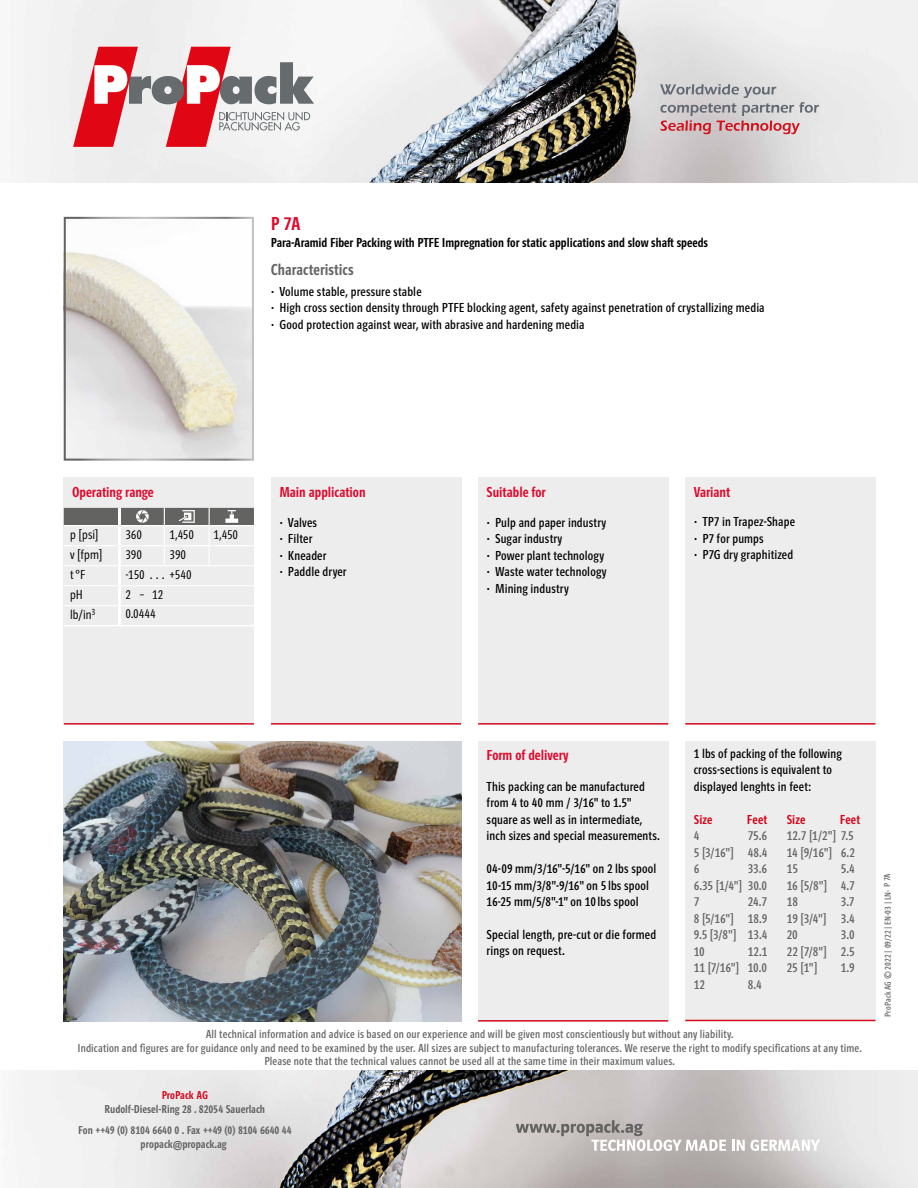
<style>
.page{position:relative;width:918px;height:1188px;background:#fff}
.page>*{position:absolute;margin:0;border:0;box-sizing:border-box;transform-origin:0 0}
.t1{font:19.5px "Polo Eng R Krftg";color:#de082c}
.t2{font:16.5px "Polo Eng R Krftg";letter-spacing:.005em;color:#636362}
.t3{font:15px "Polo Eng R Krftg";color:#de082c}
.t4{font:13.5px/16.5px "Polo Eng R Buch";letter-spacing:.01em;color:#000}
.t5{font:13.5px/16.5px "Polo Eng R Buch";letter-spacing:.01em;color:#636362;text-align:justify}
.t6{font:13.5px "Polo Eng R Krftg";color:#000}
.t7{font:13.5px/20px "Polo Eng R Leicht";letter-spacing:.01em;color:#000}
.t8{font:13.5px "Polo Eng R Krftg";letter-spacing:.015em;color:#d2081d}
.t9{font:12px/13.5px "Polo Eng R Buch";letter-spacing:.015em;color:#636362;text-align:center}
.t10{font:11.85px/20.5px "Polo Eng R Krftg";letter-spacing:.005em;color:#636362;text-align:center}
.t11{font:11.85px "Polo Eng R Krftg";letter-spacing:.005em;color:#d2081d}
.t12{font:9px "Polo Eng R Buch";letter-spacing:.02em;color:#636362}
.s1{font-family:"Helvetica Neue";font-weight:500}
</style>
<div class="page">
<div style="left:64px;top:477px;width:190px;height:246px;background:#ededed"></div>
<div style="left:271px;top:477px;width:190px;height:246px;background:#ededed"></div>
<div style="left:478px;top:477px;width:190px;height:246px;background:#ededed"></div>
<div style="left:478px;top:742px;width:190px;height:278px;background:#ededed"></div>
<hr style="left:64px;top:723px;width:190px;height:2px;background:#d2081d">
<hr style="left:478px;top:723px;width:190px;height:2px;background:#d2081d">
<hr style="left:478px;top:1020px;width:190px;height:2px;background:#d2081d">
<hr style="left:271px;top:723px;width:190px;height:2px;background:#d2081d">
<div style="left:685px;top:741px;width:190px;height:278px;background:#ededed"></div>
<hr style="left:685px;top:1020px;width:190px;height:1px;background:#d2081d">
<svg style="left:64px;top:508px;width:190px;height:118px"></svg>
<img style="left:21px;top:0;width:897px;height:183px">
<svg style="left:660px;top:84px;width:159px;height:50px;background:#c8b9bc"></svg>
<svg style="left:73px;top:47px;width:241px;height:100px"></svg>
<img style="left:21px;top:1070px;width:897px;height:118px">
<svg style="left:516px;top:1120px;width:210px;height:31px;background:#bdbab7"></svg>
<svg style="left:732px;top:1140px;width:88px;height:11px"></svg>
<div style="left:685px;top:477px;width:190px;height:247px;background:#ededed"></div>
<hr style="left:685px;top:723px;width:190px;height:2px;background:#d2081d">
<img style="left:64px;top:741px;width:397px;height:281px">
<img style="left:67px;top:252px;width:184px;height:206px">
<div style="left:64px;top:217px;width:190px;height:244px;border:2px solid #fff"></div>
<h1 class="t1" style="left:271px;top:213px;width:31px">P 7A</h1>
<p class="t6" style="left:271px;top:235px;width:439px">Para-Aramid Fiber Packing with PTFE Impregnation for static applications and slow shaft speeds</p>
<p class="t2" style="left:271px;top:261px;width:84px">Characteristics</p>
<p class="t4" style="left:271px;top:283px;width:495px"><span class="s1">∙</span> Volume stable, pressure stable<br><span class="s1">∙</span> High cross section density through PTFE blocking agent, safety against penetration of crystallizing media <span class="s1">∙</span> Good protection against wear, with abrasive and hardening media</p>
<p class="t3" style="left:72px;top:484px;width:83px">Operating range</p>
<p class="t3" style="left:279px;top:484px;width:88px">Main application</p>
<p class="t3" style="left:487px;top:484px;width:61px">Suitable for</p>
<p class="t7" style="left:70px;top:525px;width:33px">p [psi] v [fpm] t°F</p>
<p class="t7" style="left:125px;top:525px;width:18px">360</p>
<p class="t7" style="left:170px;top:525px;width:26px">1,450</p>
<p class="t7" style="left:214px;top:525px;width:26px">1,450</p>
<p class="t7" style="left:125px;top:545px;width:18px">390</p>
<p class="t7" style="left:170px;top:545px;width:18px">390</p>
<p class="t7" style="left:125px;top:565px;width:68px">-150 … +540</p>
<p class="t7" style="left:70px;top:585px;width:14px">pH</p>
<p class="t7" style="left:140px;top:585px;width:6px">–</p>
<p class="t7" style="left:70px;top:605px;width:27px">lb/in<sup>3</sup></p>
<p class="t7" style="left:125px;top:585px;width:7px">2</p>
<p class="t7" style="left:152px;top:585px;width:13px">12</p>
<p class="t7" style="left:125px;top:604px;width:32px">0.0444</p>
<p class="t4" style="left:279px;top:514px;width:69px"><span class="s1">∙</span> Valves<br><span class="s1">∙</span> Filter<br><span class="s1">∙</span> Kneader<br><span class="s1">∙</span> Paddle dryer</p>
<p class="t4" style="left:487px;top:514px;width:121px"><span class="s1">∙</span> Pulp and paper industry <span class="s1">∙</span> Sugar industry<br><span class="s1">∙</span> Power plant technology <span class="s1">∙</span> Waste water technology <span class="s1">∙</span> Mining industry</p>
<p class="t3" style="left:694px;top:484px;width:38px">Variant</p>
<p class="t4" style="left:694px;top:514px;width:103px"><span class="s1">∙</span> TP7 in Trapez-Shape <span class="s1">∙</span> P7 for pumps<br><span class="s1">∙</span> P7G dry graphitized</p>
<p class="t3" style="left:487px;top:747px;width:83px">Form of delivery</p>
<p class="t4" style="left:487px;top:778px;width:175px">This packing can be manufactured from 4 to 40 mm / 3/16" to 1.5" square as well as in intermediate, inch sizes and special measurements.</p>
<p class="t4" style="left:487px;top:861px;width:171px">04-09 mm/3/16"-5/16" on 2 lbs spool<br>10-15 mm/3/8"-9/16" on 5 lbs spool<br>16-25 mm/5/8"-1" on 10 lbs spool</p>
<p class="t4" style="left:487px;top:927px;width:171px">Special length, pre-cut or die formed rings on request.</p>
<p class="t4" style="left:694px;top:745px;width:150px">1 lbs of packing of the following cross-sections is equivalent to displayed lenghts in feet:</p>
<p class="t8" style="left:694px;top:812px;width:20px">Size</p>
<p class="t8" style="left:747px;top:812px;width:22px">Feet</p>
<p class="t8" style="left:787px;top:812px;width:20px">Size</p>
<p class="t8" style="left:840px;top:812px;width:22px">Feet</p>
<p class="t5" style="left:694px;top:828px;width:75px;text-indent:54px">75.6<br>5 [3/16"] 48.4<br>6</p>
<p class="t5" style="left:694px;top:828px;width:7px">4</p>
<p class="t5" style="left:694px;top:861px;width:75px;text-indent:54px">33.6<br>6.35 [1/4"] 30.0<br>7</p>
<p class="t5" style="left:694px;top:894px;width:75px;text-indent:54px">24.7<br>8 [5/16"] 18.9<br>9.5 [3/8"] 13.4<br>10</p>
<p class="t5" style="left:694px;top:943px;width:75px;text-indent:54px">12.1<br>11 [7/16"] 10.0<br>12</p>
<p class="t5" style="left:748px;top:976px;width:15px">8.4</p>
<p class="t5" style="left:787px;top:828px;width:70px">12.7 [1/2"] 7.5<br>14 [9/16"] 6.2<br>15</p>
<p class="t5" style="left:787px;top:861px;width:69px;text-indent:54px">5.4<br>16 [5/8"] 4.7<br>18</p>
<p class="t5" style="left:787px;top:894px;width:69px;text-indent:54px">3.7<br>19 [3/4"] 3.4<br>20</p>
<p class="t5" style="left:787px;top:927px;width:69px;text-indent:54px">3.0<br>22 [7/8"] 2.5<br>25 [1"]</p>
<p class="t5" style="left:841px;top:960px;width:15px">1.9</p>
<p class="t9" style="left:78px;top:1028px;width:786px">All technical information and advice is based on our experience and will be given most conscientiously but without any liability.<br>Indication and figures are for guidance only and need to be examined by the user. All sizes are subject to manufacturing tolerances. We reserve the right to modify specifications at any time.<br>Please note that the technical values cannot be used all at the same time in their maximum values.</p>
<p class="t11" style="left:162px;top:1089px;width:48px">ProPack AG</p>
<p class="t10" style="left:78px;top:1100px;width:215px">Rudolf-Diesel-Ring 28 . 82054 Sauerlach<br>Fon ++49 (0) 8104 6640 0 . Fax ++49 (0) 8104 6640 44</p>
<p class="t10" style="left:141px;top:1134px;width:87px">propack@propack.ag</p>
<p class="t12" style="left:883px;top:1017px;width:145px;rotate:-90deg">ProPack AG © 2022 | 09/22 | EN-03 | LN- P 7A</p>
</div>
